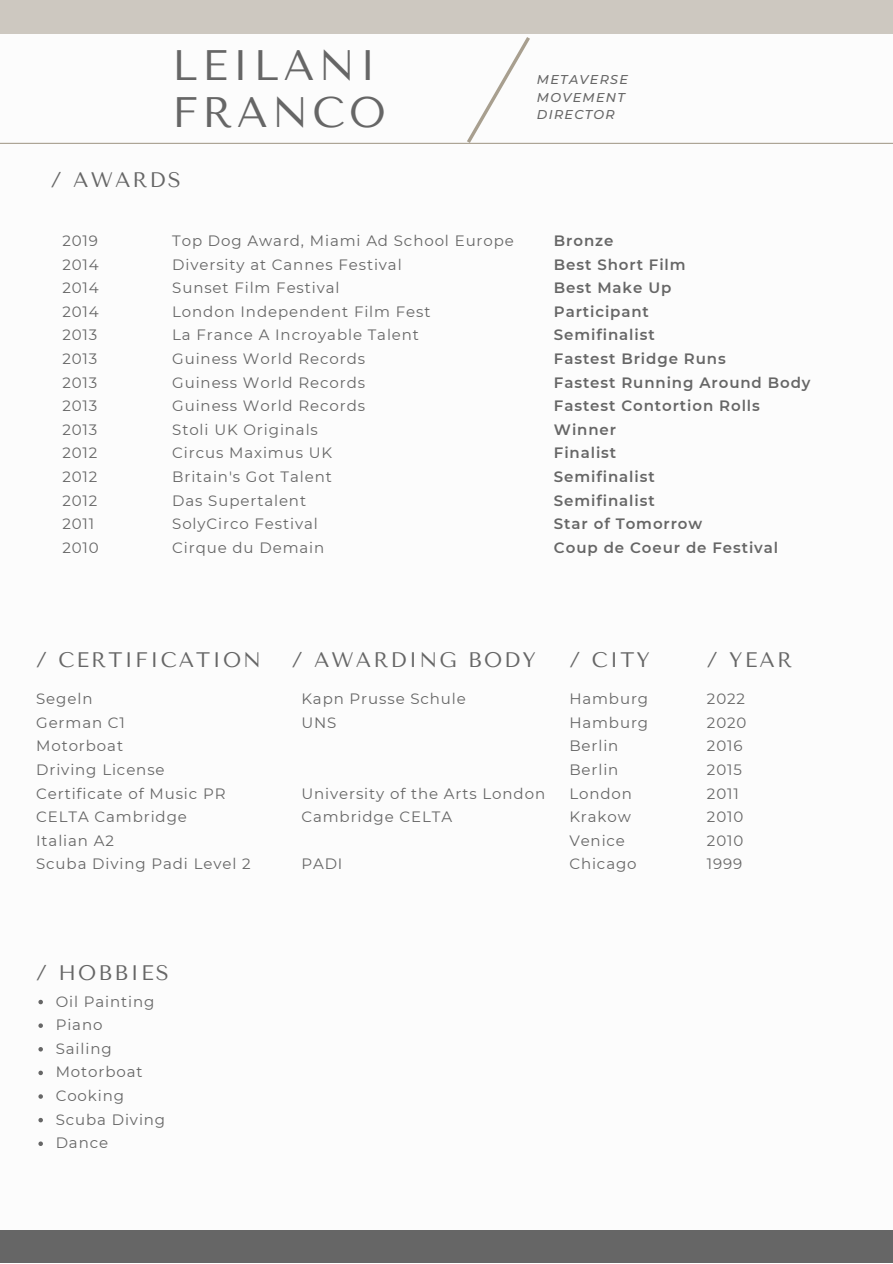
<style>
.page{position:relative;width:893px;height:1264px;background:#fff}
.page>*{position:absolute;margin:0;border:0;box-sizing:border-box;transform-origin:0 0}
.t1{font:42.45px/46.2px "Tenor Sans";letter-spacing:.1em;color:#666}
.t2{font:21px "Tenor Sans";letter-spacing:.1em;color:#666}
.t3{font:15px/23.5px "Montserrat";letter-spacing:.06em;color:#666}
.t4{font:600 15px/23.5px "Montserrat";letter-spacing:.06em;color:#666}
.t5{font:italic 500 12.75px/17.5px "Montserrat";letter-spacing:.1em;color:#666}
</style>
<div class="page">
<hr style="left:0;top:143px;width:892px;height:1px;background:#a89f8f">
<svg style="left:463px;top:33px;width:70px;height:110px"></svg>
<div style="left:0;top:1229px;width:892px;height:33px;background:#666"></div>
<div style="left:0;top:0;width:892px;height:33px;background:#cdc8c0"></div>
<svg style="left:38px;top:999px;width:5px;height:5px"></svg>
<svg style="left:38px;top:1023px;width:5px;height:4px"></svg>
<svg style="left:38px;top:1047px;width:5px;height:4px"></svg>
<svg style="left:38px;top:1070px;width:5px;height:5px"></svg>
<svg style="left:38px;top:1094px;width:5px;height:4px"></svg>
<svg style="left:38px;top:1117px;width:5px;height:5px"></svg>
<svg style="left:38px;top:1141px;width:5px;height:4px"></svg>
<h1 class="t1" style="left:172px;top:43px;width:215px">LEILANI<br>FRANCO</h1>
<h2 class="t2" style="left:51px;top:168px;width:131px">/ AWARDS</h2>
<p class="t3" style="left:62px;top:229px;width:38px">2019<br>2014<br>2014<br>2014<br>2013<br>2013<br>2013<br>2013<br>2013<br>2012<br>2012<br>2012<br>2011<br>2010</p>
<p class="t3" style="left:172px;top:229px;width:343px">Top Dog Award, Miami Ad School Europe<br>Diversity at Cannes Festival<br>Sunset Film Festival<br>London Independent Film Fest<br>La France A Incroyable Talent<br>Guiness World Records<br>Guiness World Records<br>Guiness World Records<br>Stoli UK Originals<br>Circus Maximus UK<br>Britain's Got Talent<br>Das Supertalent<br>SolyCirco Festival<br>Cirque du Demain</p>
<p class="t5" style="left:537px;top:71px;width:93px">METAVERSE<br>MOVEMENT<br>DIRECTOR</p>
<p class="t4" style="left:554px;top:229px;width:258px">Bronze<br>Best Short Film<br>Best Make Up<br>Participant<br>Semifinalist<br>Fastest Bridge Runs<br>Fastest Running Around Body<br>Fastest Contortion Rolls<br>Winner<br>Finalist<br>Semifinalist<br>Semifinalist<br>Star of Tomorrow<br>Coup de Coeur de Festival</p>
<h2 class="t2" style="left:36px;top:647px;width:226px">/ CERTIFICATION</h2>
<p class="t3" style="left:36px;top:687px;width:216px">Segeln<br>German C1<br>Motorboat<br>Driving License<br>Certificate of Music PR<br>CELTA Cambridge<br>Italian A2<br>Scuba Diving Padi Level 2</p>
<h2 class="t2" style="left:292px;top:647px;width:245px">/ AWARDING BODY</h2>
<h2 class="t2" style="left:569px;top:647px;width:82px">/ CITY</h2>
<p class="t3" style="left:301px;top:687px;width:166px">Kapn Prusse Schule<br>UNS</p>
<p class="t3" style="left:569px;top:687px;width:80px">Hamburg<br>Hamburg<br>Berlin<br>Berlin<br>London<br>Krakow<br>Venice<br>Chicago</p>
<p class="t3" style="left:301px;top:781px;width:245px">University of the Arts London<br>Cambridge CELTA</p>
<p class="t3" style="left:301px;top:852px;width:43px">PADI</p>
<h2 class="t2" style="left:36px;top:960px;width:134px">/ HOBBIES</h2>
<p class="t3" style="left:56px;top:989px;width:111px">Oil Painting<br>Piano<br>Sailing<br>Motorboat<br>Cooking<br>Scuba Diving<br>Dance</p>
<h2 class="t2" style="left:707px;top:647px;width:87px">/ YEAR</h2>
<p class="t3" style="left:707px;top:687px;width:41px">2022<br>2020<br>2016<br>2015<br>2011<br>2010<br>2010<br>1999</p>
</div>
